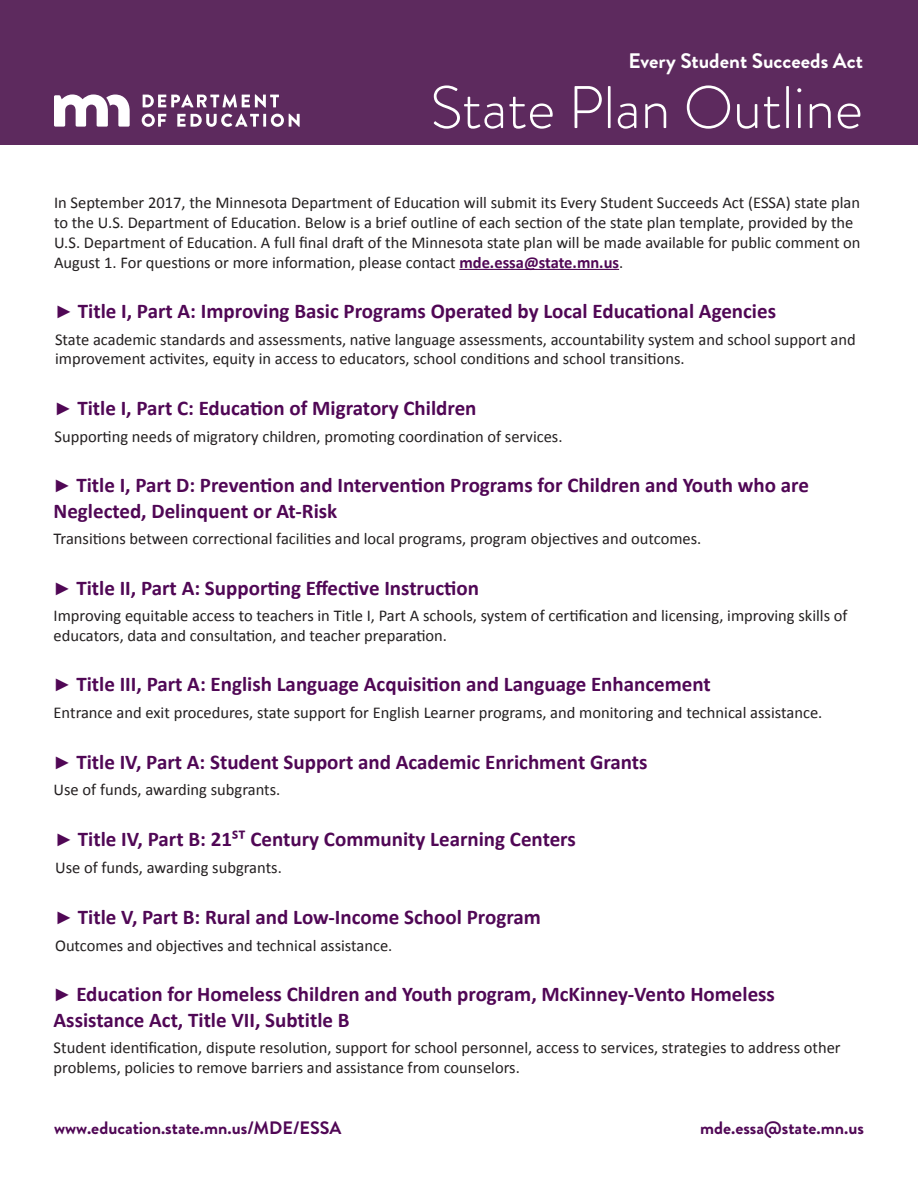
<style>
.page{position:relative;width:918px;height:1188px;background:#fff}
.page>*{position:absolute;margin:0;border:0;box-sizing:border-box;transform-origin:0 0}
.t1{font:300 60px "Brandon Grotesque";color:#fff}
.t2{font:700 21px/25.2px "Calibri";color:#500755}
.t3{font:700 21px "Brandon Grotesque";color:#fff}
.t4{font:700 18px "Brandon Grotesque";color:#500755}
.t5{font:16.5px/19.8px "Calibri";color:#231f20}
.s1{font-weight:700;color:#500755}
.s2{font-family:"Arial";font-weight:400;font-size:18px}
</style>
<div class="page">
<div style="left:0;top:0;width:918px;height:145px;background:#5d2a5e"></div>
<svg style="left:54px;top:94px;width:76px;height:33px"></svg>
<svg style="left:143px;top:94px;width:136px;height:14px"></svg>
<svg style="left:142px;top:114px;width:24px;height:13px"></svg>
<svg style="left:177px;top:114px;width:123px;height:13px"></svg>
<hr style="left:459px;top:269px;width:160px;height:1px;background:#500755">
<h1 class="t3" style="left:629px;top:47px;width:236px">Every Student Succeeds Act</h1>
<h1 class="t1" style="left:430px;top:66px;width:434px">State Plan Outline</h1>
<p class="t5" style="left:54px;top:193px;width:808px">In September 2017, the Minnesota Department of Education will submit its Every Student Succeeds Act (ESSA) state plan to the U.S. Department of Education. Below is a brief outline of each section of the state plan template, provided by the U.S. Department of Education. A full final draft of the Minnesota state plan will be made available for public comment on August 1. For questions or more information, please contact <span class="s1">mde.essa@state.mn.us</span>.</p>
<h2 class="t2" style="left:55px;top:298px;width:723px"><span class="s2">►</span> Title I, Part A: Improving Basic Programs Operated by Local Educational Agencies</h2>
<p class="t5" style="left:55px;top:329px;width:802px">State academic standards and assessments, native language assessments, accountability system and school support and improvement activites, equity in access to educators, school conditions and school transitions.</p>
<h2 class="t2" style="left:55px;top:396px;width:424px"><span class="s2">►</span> Title I, Part C: Education of Migratory Children</h2>
<p class="t5" style="left:55px;top:427px;width:510px">Supporting needs of migratory children, promoting coordination of services.</p>
<h2 class="t2" style="left:54px;top:473px;width:757px"><span class="s2">►</span> Title I, Part D: Prevention and Intervention Programs for Children and Youth who are<br>Neglected, Delinquent or At-Risk</h2>
<p class="t5" style="left:54px;top:529px;width:649px">Transitions between correctional facilities and local programs, program objectives and outcomes.</p>
<h2 class="t2" style="left:54px;top:575px;width:427px"><span class="s2">►</span> Title II, Part A: Supporting Effective Instruction</h2>
<p class="t5" style="left:54px;top:606px;width:796px">Improving equitable access to teachers in Title I, Part A schools, system of certification and licensing, improving skills of educators, data and consultation, and teacher preparation.</p>
<h2 class="t2" style="left:54px;top:672px;width:659px"><span class="s2">►</span> Title III, Part A: English Language Acquisition and Language Enhancement</h2>
<p class="t5" style="left:54px;top:703px;width:770px">Entrance and exit procedures, state support for English Learner programs, and monitoring and technical assistance.</p>
<h2 class="t2" style="left:54px;top:749px;width:595px"><span class="s2">►</span> Title IV, Part A: Student Support and Academic Enrichment Grants</h2>
<p class="t5" style="left:54px;top:780px;width:228px">Use of funds, awarding subgrants.</p>
<h2 class="t2" style="left:55px;top:827px;width:522px"><span class="s2">►</span> Title IV, Part B: 21ST Century Community Learning Centers</h2>
<p class="t5" style="left:55px;top:858px;width:228px">Use of funds, awarding subgrants.</p>
<h2 class="t2" style="left:55px;top:904px;width:487px"><span class="s2">►</span> Title V, Part B: Rural and Low-Income School Program</h2>
<p class="t5" style="left:55px;top:935px;width:339px">Outcomes and objectives and technical assistance.</p>
<h2 class="t2" style="left:54px;top:982px;width:723px"><span class="s2">►</span> Education for Homeless Children and Youth program, McKinney-Vento Homeless<br>Assistance Act, Title VII, Subtitle B</h2>
<p class="t5" style="left:54px;top:1038px;width:789px">Student identification, dispute resolution, support for school personnel, access to services, strategies to address other problems, policies to remove barriers and assistance from counselors.</p>
<p class="t4" style="left:54px;top:1115px;width:289px">www.education.state.mn.us/MDE/ESSA</p>
<p class="t4" style="left:700px;top:1115px;width:165px">mde.essa@state.mn.us</p>
</div>
